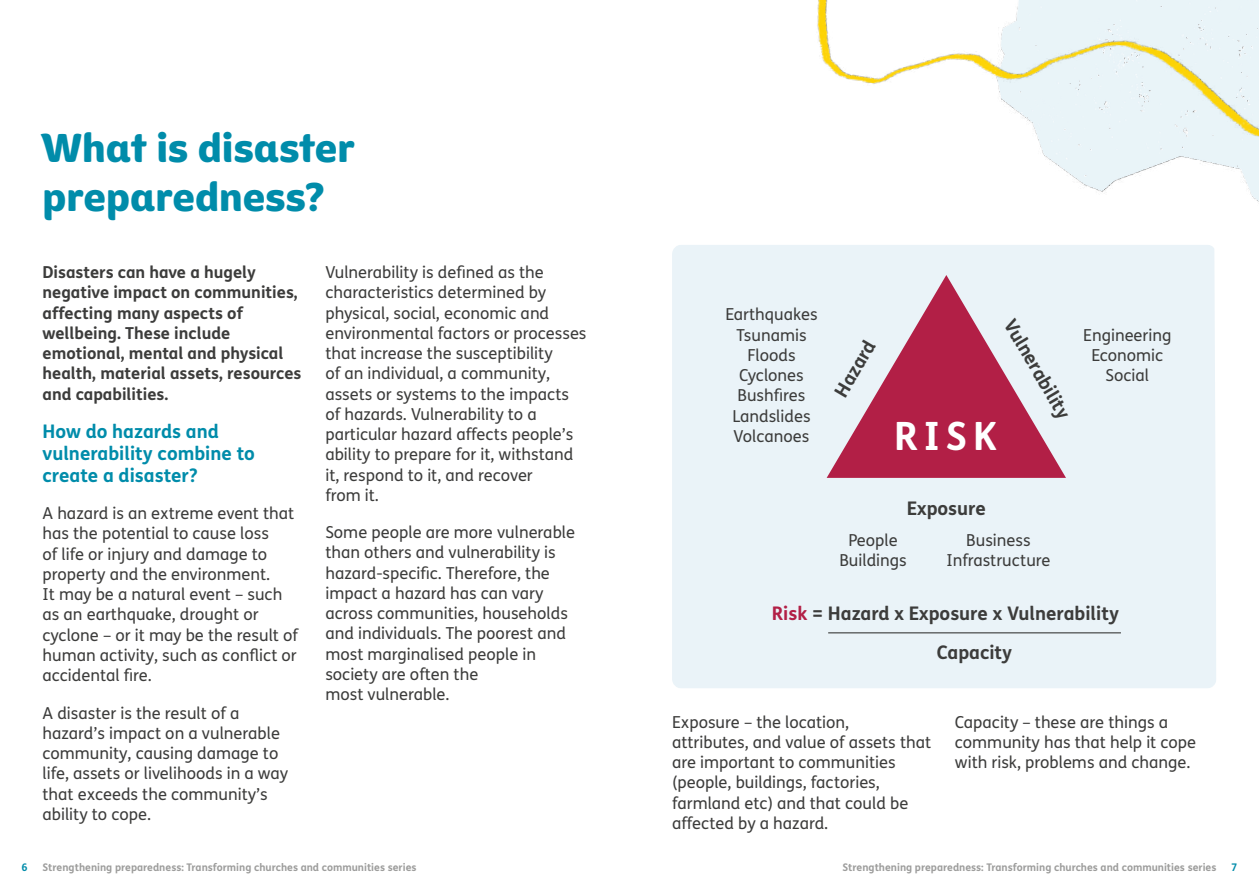
<style>
.page{position:relative;width:1259px;height:893px;background:#fff}
.page>*{position:absolute;margin:0;border:0;box-sizing:border-box;transform-origin:0 0}
.t1{font:39px/48px "Tearfund Sans";color:#008caa}
.t2{font:700 39px "FS Me";color:#fff}
.t3{font:700 18.75px/38.8px "FS Me";color:#3c3c3b}
.t4{font:700 18.75px "FS Me";color:#008caa}
.t5{font:16.5px/20.2px "FS Me";color:#3c3c3b}
.t6{font:700 16.5px "FS Me";color:#3c3c3b}
.t7{font:700 10.5px "FS Me";color:#9d9d9c}
.t8{font:700 10.5px "FS Me";color:#008caa}
.s1{color:#b21f46}
</style>
<div class="page">
<img style="left:1053px;top:162px;width:206px;height:40px">
<img style="left:817px;top:0;width:442px;height:162px">
<div style="left:672px;top:245px;width:544px;height:443px;background:#eaf3f8"></div>
<svg style="left:826px;top:275px;width:240px;height:203px;background:#ce899f"></svg>
<hr style="left:828px;top:632px;width:293px;height:1px;background:#3c3c3b">
<h1 class="t1" style="left:43px;top:120px;width:313px">What is disaster preparedness?</h1>
<p class="t6" style="left:43px;top:260px;width:215px">Disasters can have a hugely</p>
<p class="t5" style="left:325px;top:262px;width:220px">Vulnerability is defined as the</p>
<p class="t6" style="left:43px;top:280px;width:257px">negative impact on communities,</p>
<p class="t5" style="left:325px;top:282px;width:222px">characteristics determined by</p>
<p class="t6" style="left:43px;top:300px;width:202px">affecting many aspects of</p>
<p class="t5" style="left:325px;top:302px;width:225px">physical, social, economic and</p>
<p class="t6" style="left:43px;top:320px;width:189px">wellbeing. These include</p>
<p class="t5" style="left:325px;top:323px;width:263px">environmental factors or processes</p>
<p class="t6" style="left:43px;top:340px;width:242px">emotional, mental and physical</p>
<p class="t5" style="left:325px;top:343px;width:229px">that increase the susceptibility</p>
<p class="t6" style="left:43px;top:361px;width:260px">health, material assets, resources</p>
<p class="t5" style="left:325px;top:363px;width:226px">of an individual, a community,</p>
<p class="t6" style="left:43px;top:381px;width:127px">and capabilities.</p>
<p class="t5" style="left:325px;top:383px;width:245px">assets or systems to the impacts of hazards. Vulnerability to a</p>
<p class="t4" style="left:43px;top:417px;width:178px">How do hazards and</p>
<p class="t5" style="left:325px;top:424px;width:249px">particular hazard affects people’s</p>
<p class="t4" style="left:43px;top:439px;width:214px">vulnerability combine to</p>
<p class="t5" style="left:325px;top:444px;width:249px">ability to prepare for it, withstand</p>
<p class="t4" style="left:43px;top:461px;width:157px">create a disaster?</p>
<p class="t5" style="left:325px;top:464px;width:209px">it, respond to it, and recover from it.</p>
<p class="t5" style="left:43px;top:503px;width:253px">A hazard is an extreme event that has the potential to cause loss</p>
<p class="t5" style="left:725px;top:304px;width:94px">Earthquakes</p>
<p class="t3" style="left:1027px;top:310px;width:113px;rotate:60deg">Vulnerability</p>
<p class="t5" style="left:732px;top:324px;width:80px;text-align:center">Tsunamis<br>Floods<br>Cyclones<br>Bushfires<br>Landslides<br>Volcanoes</p>
<p class="t5" style="left:1083px;top:325px;width:90px;text-align:center">Engineering<br>Economic<br>Social</p>
<p class="t3" style="left:822px;top:384px;width:63px;rotate:-59deg">Hazard</p>
<h1 class="t2" style="left:894px;top:406px;width:105px">RISK</h1>
<p class="t3" style="left:906px;top:488px;width:81px">Exposure</p>
<p class="t5" style="left:325px;top:522px;width:251px">Some people are more vulnerable</p>
<p class="t5" style="left:839px;top:529px;width:69px;text-align:center">People<br>Buildings</p>
<p class="t5" style="left:946px;top:529px;width:106px;text-align:center">Business<br>Infrastructure</p>
<p class="t5" style="left:43px;top:543px;width:226px">of life or injury and damage to</p>
<p class="t5" style="left:325px;top:542px;width:232px">than others and vulnerability is</p>
<p class="t5" style="left:43px;top:564px;width:229px">property and the environment.</p>
<p class="t5" style="left:325px;top:562px;width:226px">hazard-specific. Therefore, the</p>
<p class="t5" style="left:43px;top:584px;width:241px">It may be a natural event – such</p>
<p class="t5" style="left:325px;top:583px;width:220px">impact a hazard has can vary</p>
<p class="t5" style="left:43px;top:604px;width:218px">as an earthquake, drought or</p>
<p class="t5" style="left:325px;top:603px;width:244px">across communities, households</p>
<p class="t5" style="left:43px;top:624px;width:257px">cyclone – or it may be the result of</p>
<p class="t5" style="left:325px;top:623px;width:242px">and individuals. The poorest and</p>
<p class="t5" style="left:43px;top:645px;width:256px">human activity, such as conflict or</p>
<p class="t5" style="left:325px;top:643px;width:212px">most marginalised people in</p>
<p class="t5" style="left:43px;top:665px;width:111px">accidental fire.</p>
<p class="t5" style="left:325px;top:664px;width:154px">society are often the most vulnerable.</p>
<p class="t5" style="left:43px;top:702px;width:247px">A disaster is the result of a hazard’s impact on a vulnerable community, causing damage to life, assets or livelihoods in a way that exceeds the community’s ability to cope.</p>
<p class="t5" style="left:672px;top:711px;width:179px">Exposure – the location,</p>
<p class="t5" style="left:955px;top:711px;width:215px">Capacity – these are things a</p>
<p class="t3" style="left:937px;top:593px;width:183px;text-indent:-165px"><span class="s1">Risk</span> = Hazard x Exposure x Vulnerability<br>Capacity</p>
<p class="t5" style="left:672px;top:732px;width:261px">attributes, and value of assets that</p>
<p class="t5" style="left:955px;top:732px;width:243px">community has that help it cope</p>
<p class="t5" style="left:672px;top:752px;width:225px">are important to communities</p>
<p class="t5" style="left:955px;top:752px;width:237px">with risk, problems and change.</p>
<p class="t5" style="left:672px;top:772px;width:238px">(people, buildings, factories, farmland etc) and that could be affected by a hazard.</p>
<p class="t8" style="left:22px;top:859px;width:8px">6</p>
<p class="t7" style="left:43px;top:859px;width:375px">Strengthening preparedness: Transforming churches and communities series</p>
<p class="t7" style="left:842px;top:859px;width:375px">Strengthening preparedness: Transforming churches and communities series</p>
<p class="t8" style="left:1231px;top:859px;width:8px">7</p>
</div>
